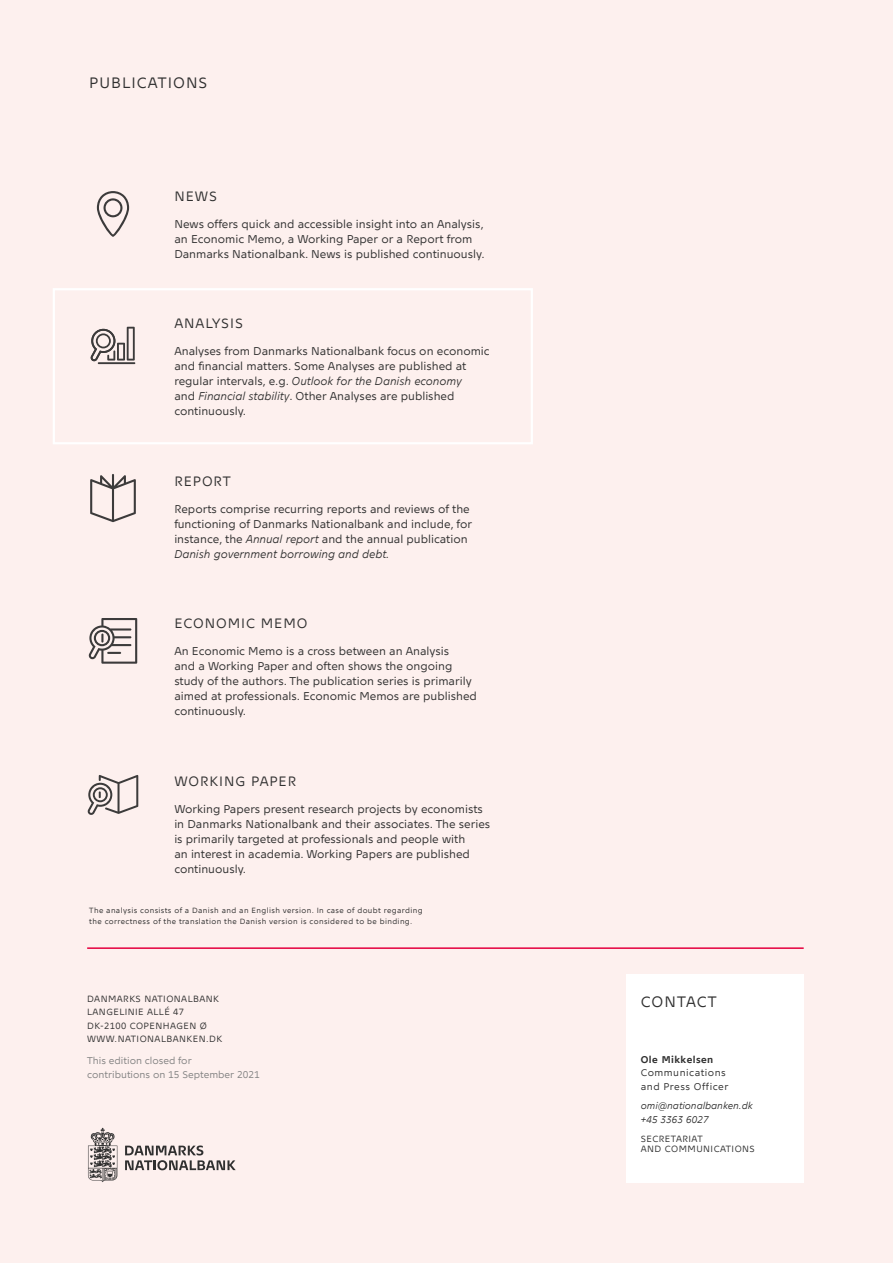
<style>
.page{position:relative;width:893px;height:1263px;background:#fdf0ee}
.page>*{position:absolute;margin:0;border:0;box-sizing:border-box;transform-origin:0 0}
.t1{font:15px "Nationalbank";letter-spacing:.07em;color:#303030}
.t2{font:13.5px "Nationalbank";letter-spacing:.07em;color:#303030}
.t3{font:11.25px/15px "Nationalbank";color:#303030}
.t4{font:9.75px/13.5px "Nationalbank";color:#838383}
.t5{font:italic 9.75px/13.5px "Nationalbank";color:#303030}
.t6{font:9.75px/13.5px "Nationalbank";letter-spacing:.05em;color:#303030}
.t7{font:700 9.75px "Nationalbank";letter-spacing:.05em;color:#303030}
.t8{font:9px/13.5px "Nationalbank";letter-spacing:.05em;color:#303030}
.t9{font:7.5px/10.5px "Nationalbank";letter-spacing:.05em;color:#303030}
.s1{font-style:italic}
</style>
<div class="page">
<hr style="left:87px;top:947px;width:717px;height:2px;background:#e4003e">
<div style="left:53px;top:288px;width:480px;height:156px;border:2px solid #fff"></div>
<svg style="left:97px;top:191px;width:32px;height:46px"></svg>
<hr style="left:98px;top:362px;width:37px;height:2px;background:#3c3b3b">
<svg style="left:90px;top:327px;width:45px;height:34px"></svg>
<svg style="left:90px;top:474px;width:46px;height:48px"></svg>
<div style="left:626px;top:974px;width:178px;height:208px;background:#fff"></div>
<svg style="left:125px;top:1145px;width:111px;height:25px"></svg>
<svg style="left:88px;top:1128px;width:29px;height:54px"></svg>
<svg style="left:88px;top:775px;width:50px;height:40px"></svg>
<svg style="left:88px;top:618px;width:49px;height:46px"></svg>
<h1 class="t1" style="left:89px;top:74px;width:120px">PUBLICATIONS</h1>
<p class="t2" style="left:174px;top:188px;width:44px">NEWS</p>
<p class="t3" style="left:174px;top:216px;width:312px">News offers quick and accessible insight into an Analysis, an Economic Memo, a Working Paper or a Report from<br>Danmarks Nationalbank. News is published continuously.</p>
<p class="t2" style="left:174px;top:316px;width:70px">ANALYSIS</p>
<p class="t3" style="left:174px;top:344px;width:317px">Analyses from Danmarks Nationalbank focus on economic and financial matters. Some Analyses are published at regular intervals, e.g. <span class="s1">Outlook for the Danish economy<br></span>and <span class="s1">Financial stability</span>. Other Analyses are published continuously.</p>
<p class="t2" style="left:174px;top:473px;width:58px">REPORT</p>
<p class="t3" style="left:174px;top:501px;width:299px">Reports comprise recurring reports and reviews of the functioning of Danmarks Nationalbank and include, for instance, the <span class="s1">Annual report</span> and the annual publication <span class="s1">Danish government borrowing and debt.</span></p>
<p class="t2" style="left:174px;top:616px;width:135px">ECONOMIC MEMO</p>
<p class="t3" style="left:174px;top:644px;width:304px">An Economic Memo is a cross between an Analysis<br>and a Working Paper and often shows the ongoing study of the authors. The publication series is primarily aimed at professionals. Economic Memos are published continuously.</p>
<p class="t2" style="left:174px;top:773px;width:123px">WORKING PAPER</p>
<p class="t3" style="left:174px;top:801px;width:317px">Working Papers present research projects by economists in Danmarks Nationalbank and their associates. The series is primarily targeted at professionals and people with<br>an interest in academia. Working Papers are published continuously.</p>
<p class="t9" style="left:89px;top:905px;width:335px">The analysis consists of a Danish and an English version. In case of doubt regarding the correctness of the translation the Danish version is considered to be binding.</p>
<p class="t8" style="left:87px;top:992px;width:136px">DANMARKS NATIONALBANK<br>LANGELINIE ALLÉ 47<br>DK-2100 COPENHAGEN Ø<br>WWW.NATIONALBANKEN.DK</p>
<p class="t4" style="left:87px;top:1054px;width:174px">This edition closed for<br>contributions on 15 September 2021</p>
<h1 class="t1" style="left:641px;top:992px;width:77px">CONTACT</h1>
<p class="t7" style="left:641px;top:1053px;width:74px">Ole Mikkelsen</p>
<p class="t6" style="left:641px;top:1066px;width:89px">Communications and Press Officer</p>
<p class="t5" style="left:641px;top:1099px;width:113px">omi@nationalbanken.dk +45 3363 6027</p>
<p class="t8" style="left:641px;top:1133px;width:116px;line-height:10.5px">SECRETARIAT<br>AND COMMUNICATIONS</p>
</div>
